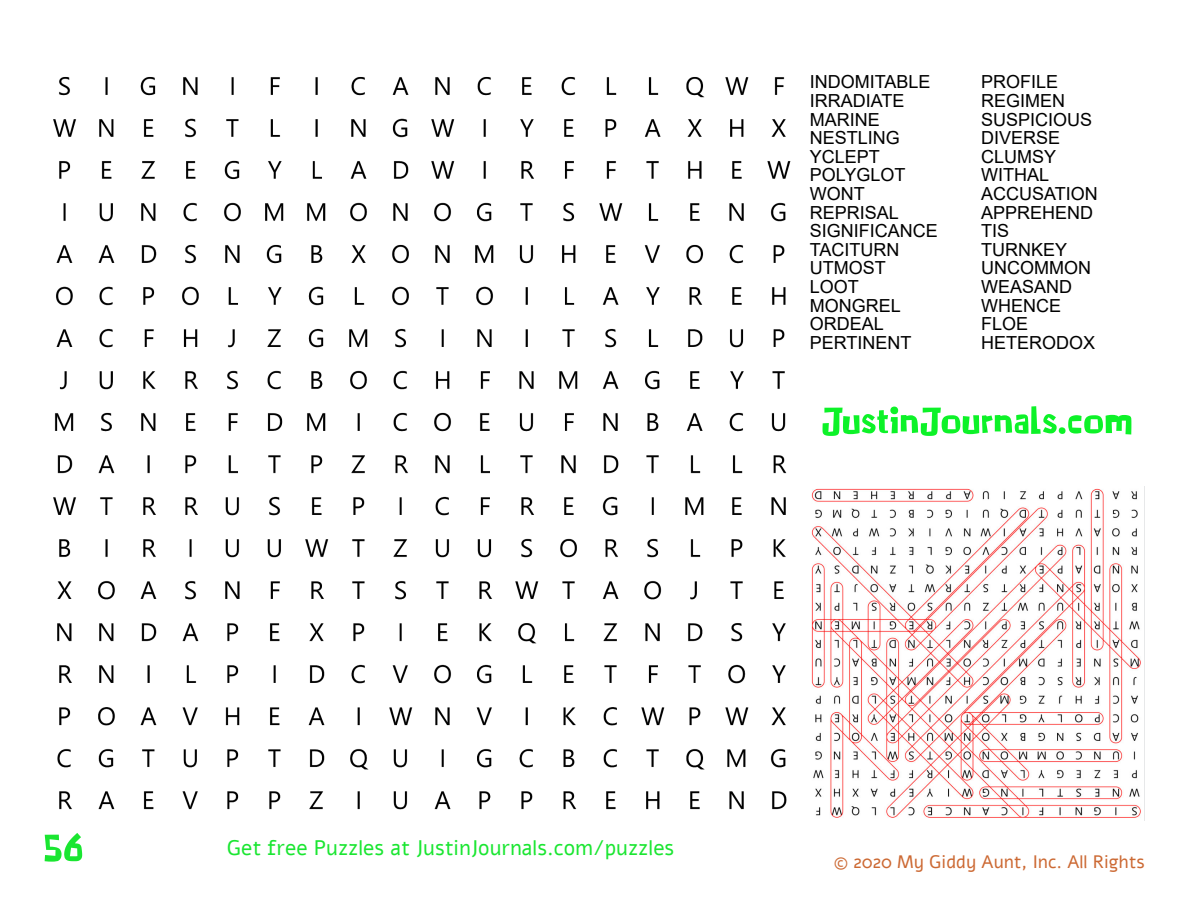
<style>
.page{position:relative;width:1188px;height:918px;background:#fff}
.page>*{position:absolute;margin:0;border:0;box-sizing:border-box;transform-origin:0 0}
.t1{font:54px "Milkie Wylkie";color:#0df228}
.t2{font:54px "Milkie Wylkie";color:#1ae631}
.t3{font:21px "Alef";color:#1ae631}
.t4{font:18px/18.6px "Arial";color:#000}
.t5{font:18px "Alef";color:#cc6933}
</style>
<div class="page">
<img style="left:811px;top:488px;width:330px;height:330px">
<img style="left:53px;top:77px;width:738px;height:733px">
<p class="t4" style="left:810px;top:75px;width:130px">INDOMITABLE<br>IRRADIATE<br>MARINE<br>NESTLING<br>YCLEPT<br>POLYGLOT<br>WONT<br>REPRISAL<br>SIGNIFICANCE<br>TACITURN<br>UTMOST<br>LOOT<br>MONGREL<br>ORDEAL<br>PERTINENT</p>
<p class="t4" style="left:981px;top:75px;width:118px">PROFILE<br>REGIMEN<br>SUSPICIOUS<br>DIVERSE<br>CLUMSY<br>WITHAL<br>ACCUSATION<br>APPREHEND<br>TIS<br>TURNKEY<br>UNCOMMON<br>WEASAND<br>WHENCE<br>FLOE<br>HETERODOX</p>
<h1 class="t1" style="left:821px;top:390px;width:313px">JustinJournals.com</h1>
<h1 class="t2" style="left:43px;top:818px;width:42px">56</h1>
<p class="t3" style="left:227px;top:838px;width:449px">Get free Puzzles at JustinJournals.com/puzzles</p>
<p class="t5" style="left:834px;top:853px;width:313px">© 2020 My Giddy Aunt, Inc. All Rights</p>
</div>
